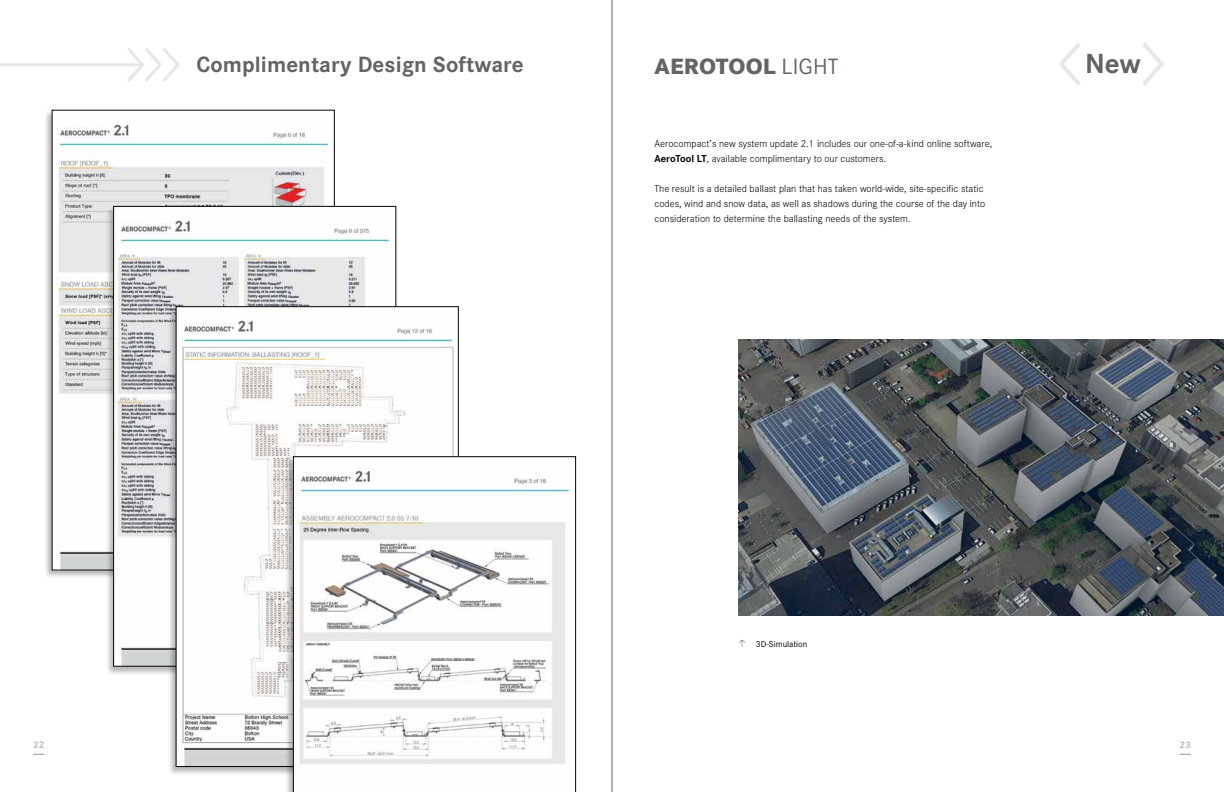
<style>
.page{position:relative;width:1224px;height:792px;background:#fff}
.page>*{position:absolute;margin:0;border:0;box-sizing:border-box;transform-origin:0 0}
.t1{font:700 28.8px "Corporate S";color:#636466}
.t2{font:700 23px "Corporate S";letter-spacing:.005em;color:#636466}
.t3{font:800 23px "Corporate S";color:#636466}
.t4{font:300 10.5px/15px "Corporate S";color:#000}
.t5{font:700 10px "Corporate S";color:#bcbec0}
.t6{font:9px "Corporate S";color:#000}
.s1{font-weight:400}
.s2{font-weight:700}
</style>
<div class="page">
<img style="left:739px;top:340px;width:485px;height:276px">
<svg style="left:739px;top:640px;width:6px;height:7px"></svg>
<svg style="left:0;top:48px;width:180px;height:34px"></svg>
<div style="left:44px;top:110px;width:292px;height:469px;background:#000;opacity:.28"></div>
<img style="left:54px;top:112px;width:278px;height:456px">
<div style="left:105px;top:206px;width:292px;height:470px;background:#000;opacity:.28"></div>
<img style="left:115px;top:208px;width:279px;height:456px">
<div style="left:168px;top:306px;width:292px;height:470px;background:#000;opacity:.28"></div>
<img style="left:178px;top:309px;width:278px;height:456px">
<div style="left:285px;top:456px;width:292px;height:336px;background:#000;opacity:.28"></div>
<svg style="left:293px;top:457px;width:283px;height:335px"></svg>
<svg style="left:1059px;top:43px;width:22px;height:42px"></svg>
<svg style="left:1142px;top:43px;width:22px;height:42px"></svg>
<hr style="left:612px;top:0;width:1px;height:792px;background:#636466">
<h2 class="t2" style="left:197px;top:51px;width:329px">Complimentary Design Software</h2>
<h1 class="t1" style="left:1085px;top:47px;width:57px">New</h1>
<h2 class="t3" style="left:655px;top:53px;width:186px">AEROTOOL <span class="s1">light</span></h2>
<p class="t4" style="left:655px;top:136px;width:339px">Aerocompact’s new system update 2.1 includes our one-of-a-kind online software,<br><span class="s2">AeroTool LT</span>, available complimentary to our customers.</p>
<p class="t4" style="left:655px;top:181px;width:332px">The result is a detailed ballast plan that has taken world-wide, site-specific static codes, wind and snow data, as well as shadows during the course of the day into consideration to determine the ballasting needs of the system.</p>
<p class="t6" style="left:756px;top:639px;width:53px">3D-Simulation</p>
<p class="t5" style="left:33px;top:739px;width:13px">22</p>
<p class="t5" style="left:1180px;top:739px;width:13px">23</p>
</div>
